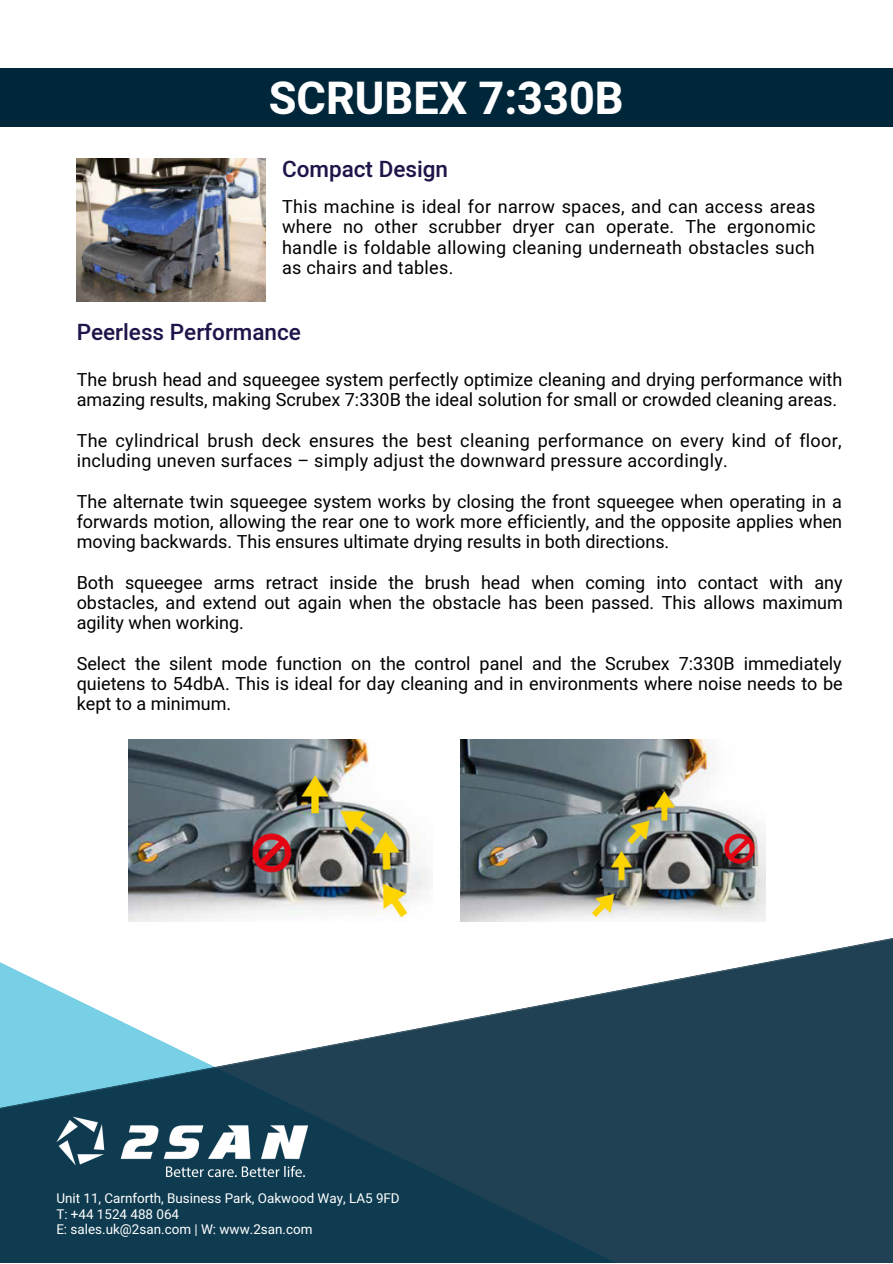
<style>
.page{position:relative;width:893px;height:1264px;background:#fff}
.page>*{position:absolute;margin:0;border:0;box-sizing:border-box;transform-origin:0 0}
.t1{font:700 45px "Heebo";color:#fff}
.t2{font:500 22.5px "Heebo";color:#21144a}
.t3{font:18px/20.2px "Heebo";color:#000;text-align:justify}
.t4{font:13.35px "Heebo";color:#fff}
</style>
<div class="page">
<div style="left:0;top:68px;width:892px;height:58px;background:#00263a"></div>
<svg style="left:0;top:900px;width:892px;height:362px;fill:#204153"></svg>
<img style="left:56px;top:1116px;width:252px;height:61px">
<img style="left:77px;top:158px;width:189px;height:143px">
<img style="left:128px;top:739px;width:305px;height:182px">
<img style="left:460px;top:739px;width:305px;height:182px">
<p class="t1" style="left:269px;top:67px;width:356px">SCRUBEX 7:330B</p>
<p class="t2" style="left:282px;top:154px;width:167px">Compact Design</p>
<p class="t3" style="left:282px;top:197px;width:535px">This machine is ideal for narrow spaces, and can access areas where no other scrubber dryer can operate. The ergonomic handle is foldable allowing cleaning underneath obstacles such as chairs and tables.</p>
<p class="t2" style="left:77px;top:316px;width:226px">Peerless Performance</p>
<p class="t3" style="left:77px;top:370px;width:767px">The brush head and squeegee system perfectly optimize cleaning and drying performance with amazing results, making Scrubex 7:330B the ideal solution for small or crowded cleaning areas.</p>
<p class="t3" style="left:77px;top:431px;width:766px">The cylindrical brush deck ensures the best cleaning performance on every kind of floor, including uneven surfaces – simply adjust the downward pressure accordingly.</p>
<p class="t3" style="left:77px;top:492px;width:767px">The alternate twin squeegee system works by closing the front squeegee when operating in a forwards motion, allowing the rear one to work more efficiently, and the opposite applies when moving backwards. This ensures ultimate drying results in both directions.</p>
<p class="t3" style="left:77px;top:573px;width:767px">Both squeegee arms retract inside the brush head when coming into contact with any obstacles, and extend out again when the obstacle has been passed. This allows maximum agility when working.</p>
<p class="t3" style="left:77px;top:653px;width:767px">Select the silent mode function on the control panel and the Scrubex 7:330B immediately quietens to 54dbA. This is ideal for day cleaning and in environments where noise needs to be kept to a minimum.</p>
<p class="t4" style="left:56px;top:1188px;width:345px">Unit 11, Carnforth, Business Park, Oakwood Way, LA5 9FD</p>
<p class="t4" style="left:56px;top:1204px;width:124px">T: +44 1524 488 064</p>
<p class="t4" style="left:56px;top:1220px;width:258px">E: sales.uk@2san.com | W: www.2san.com</p>
</div>
